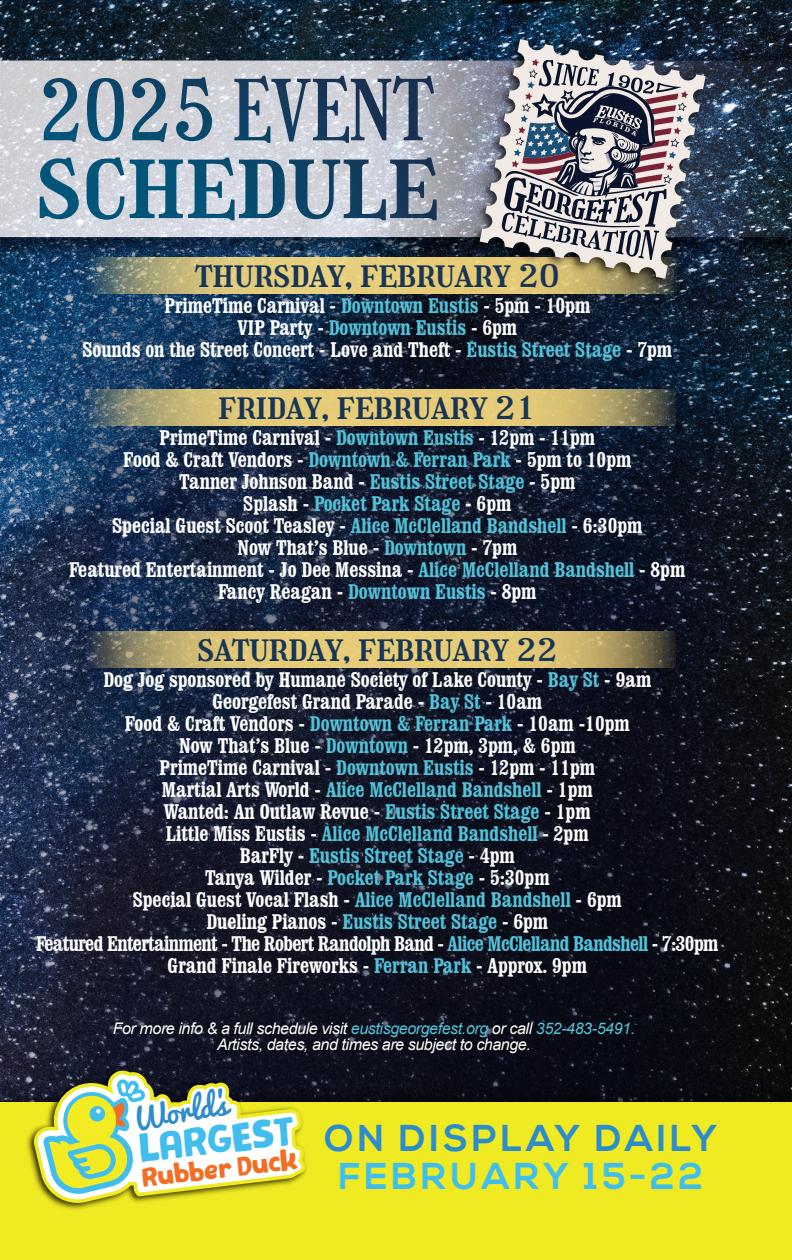
<style>
.page{position:relative;width:792px;height:1260px;background:#fff}
.page>*{position:absolute;margin:0;border:0;box-sizing:border-box;transform-origin:0 0}
.t1{font:44.2px "Pequena";color:#41beee}
.t2{font:40px "Girassol";color:#183555}
.t3{font:700 37.4px "Nexa";letter-spacing:.1em;color:#2d8ccb}
.t4{font:700 37.4px "Nexa";letter-spacing:.1em;color:#40bfee}
.t5{font:29.8px "Pacifico";color:#2d8ccb}
.t6{font:29.2px "Pequena";color:#f36e24}
.t7{font:700 condensed 21px/22px "Clarendon BT";color:#fff;text-align:center}
.t8{font:italic 16px/16px "Arial";letter-spacing:-.025em;color:#fff;text-align:center}
.s1{font-size:30.4px}
.s2{color:#53c1d8}
</style>
<div class="page">
<img style="left:0;top:0;width:792px;height:1085px">
<img style="left:33px;top:237px;width:758px;height:848px">
<img style="left:0;top:237px;width:33px;height:848px">
<svg style="left:81px;top:258px;width:595px;height:36px;background:#c8b97a"></svg>
<svg style="left:81px;top:390px;width:594px;height:36px;background:#c4b272"></svg>
<svg style="left:81px;top:632px;width:594px;height:36px;background:#c3af6e"></svg>
<img style="left:107px;top:1017px;width:531px;height:44px">
<svg style="left:132px;top:76px;width:302px;height:67px;background:#94a2b2"></svg>
<img style="left:465px;top:32px;width:248px;height:261px">
<img style="left:480px;top:39px;width:226px;height:240px">
<svg style="left:502px;top:59px;width:186px;height:201px;background:#949198"></svg>
<img style="left:0;top:1085px;width:792px;height:18px">
<div style="left:0;top:1103px;width:792px;height:157px;background:#efea21"></div>
<img style="left:23px;top:1065px;width:288px;height:145px">
<svg style="left:33px;top:1071px;width:272px;height:132px"></svg>
<h2 class="t2" style="left:195px;top:244px;width:366px">thursday, february <span class="s1">20</span></h2>
<p class="t7" style="left:82px;top:294px;width:591px">PrimeTime Carnival - <span class="s2">Downtown Eustis</span> - 5pm - 10pm<br>VIP Party - <span class="s2">Downtown Eustis</span> - 6pm<br>Sounds on the Street Concert - Love and Theft - <span class="s2">Eustis Street Stage</span> - 7pm</p>
<h2 class="t2" style="left:218px;top:376px;width:320px">friday, february <span class="s1">21</span></h2>
<p class="t7" style="left:69px;top:426px;width:618px">PrimeTime Carnival - <span class="s2">Downtown Eustis</span> - 12pm - 11pm<br>Food &amp; Craft Vendors - <span class="s2">Downtown &amp; Ferran Park</span> - 5pm to 10pm<br>Tanner Johnson Band - <span class="s2">Eustis Street Stage</span> - 5pm<br>Splash - <span class="s2">Pocket Park Stage</span> - 6pm<br>Special Guest Scoot Teasley - <span class="s2">Alice McClelland Bandshell</span> - 6:30pm<br>Now That’s Blue - <span class="s2">Downtown</span> - 7pm<br>Featured Entertainment - Jo Dee Messina - <span class="s2">Alice McClelland Bandshell</span> - 8pm Fancy Reagan - <span class="s2">Downtown Eustis</span> - 8pm</p>
<h2 class="t2" style="left:197px;top:618px;width:362px">saturday, february <span class="s1">22</span></h2>
<p class="t7" style="left:36px;top:668px;width:684px">Dog Jog sponsored by Humane Society of Lake County - <span class="s2">Bay St</span> - 9am<br>Georgefest Grand Parade - <span class="s2">Bay St</span> - 10am<br>Food &amp; Craft Vendors - <span class="s2">Downtown &amp; Ferran Park</span> - 10am -10pm<br>Now That’s Blue - <span class="s2">Downtown</span> - 12pm, 3pm, &amp; 6pm<br>PrimeTime Carnival - <span class="s2">Downtown Eustis</span> - 12pm - 11pm<br>Martial Arts World - <span class="s2">Alice McClelland Bandshell</span> - 1pm<br>Wanted: An Outlaw Revue - <span class="s2">Eustis Street Stage</span> - 1pm<br>Little Miss Eustis - <span class="s2">Alice McClelland Bandshell</span> - 2pm<br>BarFly - <span class="s2">Eustis Street Stage</span> - 4pm<br>Tanya Wilder - <span class="s2">Pocket Park Stage</span> - 5:30pm<br>Special Guest Vocal Flash - <span class="s2">Alice McClelland Bandshell</span> - 6pm<br>Dueling Pianos - <span class="s2">Eustis Street Stage</span> - 6pm<br>Featured Entertainment - The Robert Randolph Band - <span class="s2">Alice McClelland Bandshell</span> - 7:30pm Grand Finale Fireworks - <span class="s2">Ferran Park</span> - Approx. 9pm</p>
<p class="t8" style="left:113px;top:1020px;width:524px">For more info &amp; a full schedule visit <span class="s2">eustisgeorgefest.org</span> or call <span class="s2">352-483-5491.<br></span>Artists, dates, and times are subject to change.</p>
<h3 class="t5" style="left:129px;top:1104px;width:98px;rotate:-10deg">World’s</h3>
<h1 class="t1" style="left:136px;top:1118px;width:157px;rotate:-6deg">LARGEST</h1>
<h3 class="t6" style="left:139px;top:1157px;width:158px;rotate:-6deg">Rubber Duck</h3>
<h3 class="t3" style="left:324px;top:1117px;width:394px">ON DISPLAY DAILY</h3>
<h3 class="t4" style="left:339px;top:1155px;width:366px">FEBRUARY 15-22</h3>
</div>
